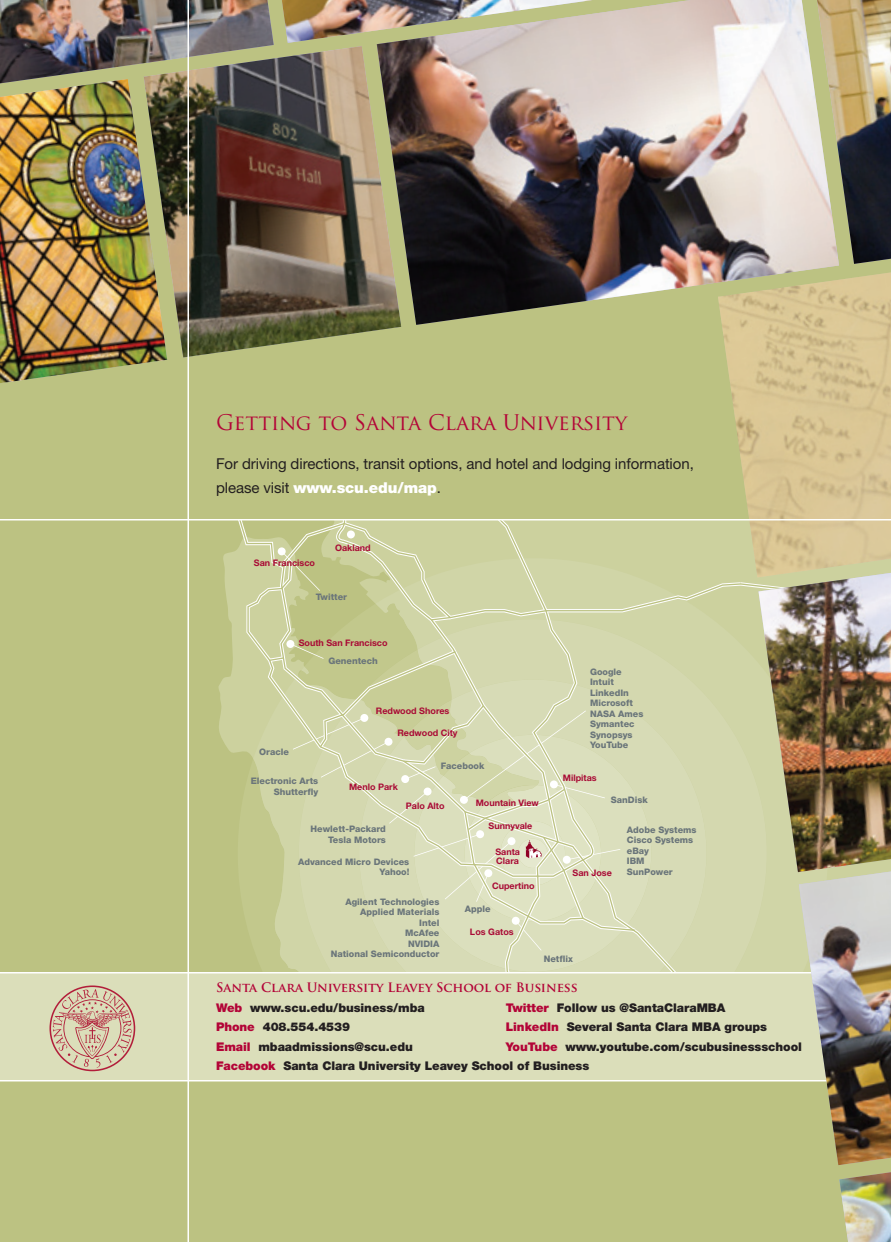
<style>
.page{position:relative;width:891px;height:1242px;background:#bcc282}
.page>*{position:absolute;margin:0;border:0;box-sizing:border-box;transform-origin:0 0}
.t1{font:21px "Trajan Pro";letter-spacing:-.005em;color:#b30437}
.t2{font:15px/24px "Helvetica Neue";letter-spacing:-.005em;color:#231f20}
.t3{font:700 12.75px "Trajan Pro";letter-spacing:-.005em;color:#b30437}
.t4{font:900 12px "Helvetica Neue";letter-spacing:-.005em;color:#231f20}
.t5{font:800 9px/10.5px "Helvetica Neue";color:#6a757a;text-align:right}
.t6{font:700 9px/9px "Helvetica Neue";color:#a90a35}
.s1{font-weight:900;color:#fff}
.s2{color:#b30437}
</style>
<div class="page">
<svg style="left:218px;top:551px;width:17px;height:202px;fill:#cbd09d"></svg>
<div style="left:728px;top:619px;width:13px;height:353px;background:#d4d8af"></div>
<svg style="left:236px;top:521px;width:491px;height:451px;background:#d1d5aa"></svg>
<svg style="left:247px;top:521px;width:346px;height:356px"></svg>
<svg style="left:290px;top:644px;width:345px;height:328px;background:#d7dbb5"></svg>
<svg style="left:269px;top:656px;width:15px;height:6px"></svg>
<svg style="left:283px;top:523px;width:458px;height:95px;background:#cdd1a0"></svg>
<svg style="left:431px;top:616px;width:19px;height:6px"></svg>
<svg style="left:281px;top:551px;width:39px;height:40px"></svg>
<img style="left:839px;top:1172px;width:51px;height:70px">
<div style="left:0;top:972px;width:891px;height:108px;background:#dbdeba"></div>
<hr style="left:0;top:1080px;width:891px;height:2px;background:#fff">
<svg style="left:50px;top:986px;width:85px;height:85px"></svg>
<hr style="left:0;top:972px;width:891px;height:2px;background:#fff">
<img style="left:839px;top:0;width:51px;height:263px">
<img style="left:741px;top:577px;width:149px;height:505px">
<img style="left:799px;top:871px;width:91px;height:294px">
<img style="left:377px;top:0;width:462px;height:325px">
<img style="left:0;top:83px;width:167px;height:300px">
<img style="left:144px;top:46px;width:257px;height:311px">
<img style="left:0;top:0;width:274px;height:83px">
<img style="left:282px;top:0;width:311px;height:43px">
<hr style="left:188px;top:0;width:1px;height:1242px;background:#fff">
<hr style="left:890px;top:0;width:1px;height:1242px;background:#fff">
<svg style="left:718px;top:263px;width:173px;height:314px;background:#d3c392"></svg>
<hr style="left:0;top:519px;width:891px;height:2px;background:#fff">
<p class="t1" style="left:216px;top:409px;width:413px">Getting to Santa Clara University</p>
<p class="t2" style="left:216px;top:451px;width:479px">For driving directions, transit options, and hotel and lodging information, please visit <span class="s1">www.scu.edu/map</span>.</p>
<p class="t6" style="left:254px;top:558px;width:63px">San Francisco</p>
<p class="t6" style="left:335px;top:543px;width:37px">Oakland</p>
<p class="t5" style="left:316px;top:591px;width:33px">Twitter</p>
<p class="t6" style="left:299px;top:638px;width:90px">South San Francisco</p>
<p class="t5" style="left:328px;top:656px;width:51px">Genentech</p>
<p class="t6" style="left:376px;top:706px;width:75px">Redwood Shores</p>
<p class="t5" style="left:259px;top:746px;width:31px">Oracle</p>
<p class="t5" style="left:251px;top:776px;width:69px">Electronic Arts<br>Shutterfly</p>
<p class="t6" style="left:397px;top:728px;width:62px">Redwood City</p>
<p class="t6" style="left:349px;top:783px;width:50px">Menlo Park</p>
<p class="t5" style="left:441px;top:760px;width:45px">Facebook</p>
<p class="t6" style="left:406px;top:801px;width:40px">Palo Alto</p>
<p class="t6" style="left:476px;top:798px;width:65px">Mountain View</p>
<p class="t5" style="left:311px;top:824px;width:77px">Hewlett-Packard<br>Tesla Motors</p>
<p class="t5" style="left:298px;top:856px;width:113px">Advanced Micro Devices<br>Yahoo!</p>
<p class="t6" style="left:489px;top:821px;width:45px">Sunnyvale</p>
<p class="t6" style="left:495px;top:847px;width:26px">Santa<br>Clara</p>
<p class="t6" style="left:492px;top:881px;width:44px">Cupertino</p>
<p class="t5" style="left:590px;top:666px;width:55px;text-align:left">Google<br>Intuit<br>LinkedIn<br>Microsoft<br>NASA Ames<br>Symantec<br>Synopsys<br>YouTube</p>
<p class="t6" style="left:563px;top:773px;width:35px">Milpitas</p>
<p class="t5" style="left:611px;top:795px;width:38px">SanDisk</p>
<p class="t5" style="left:627px;top:824px;width:71px;text-align:left">Adobe Systems<br>Cisco Systems eBay<br>IBM<br>SunPower</p>
<p class="t6" style="left:573px;top:868px;width:41px">San Jose</p>
<p class="t5" style="left:331px;top:896px;width:110px">Agilent Technologies<br>Applied Materials<br>Intel<br>McAfee<br>NVIDIA<br>National Semiconductor</p>
<p class="t5" style="left:465px;top:904px;width:27px">Apple</p>
<p class="t6" style="left:470px;top:927px;width:45px">Los Gatos</p>
<p class="t5" style="left:544px;top:953px;width:31px">Netflix</p>
<p class="t3" style="left:216px;top:980px;width:363px">Santa Clara University Leavey School of Business</p>
<p class="t4" style="left:216px;top:1000px;width:210px"><span class="s2">Web</span> www.scu.edu/business/mba</p>
<p class="t4" style="left:506px;top:1000px;width:221px"><span class="s2">Twitter</span> Follow us @SantaClaraMBA</p>
<p class="t4" style="left:216px;top:1020px;width:136px"><span class="s2">Phone</span> 408.554.4539</p>
<p class="t4" style="left:506px;top:1020px;width:263px"><span class="s2">LinkedIn</span> Several Santa Clara MBA groups</p>
<p class="t4" style="left:216px;top:1039px;width:198px"><span class="s2">Email</span> mbaadmissions@scu.edu</p>
<p class="t4" style="left:506px;top:1039px;width:298px"><span class="s2">YouTube</span> www.youtube.com/scubusinessschool</p>
<p class="t4" style="left:216px;top:1059px;width:375px"><span class="s2">Facebook</span> Santa Clara University Leavey School of Business</p>
</div>
